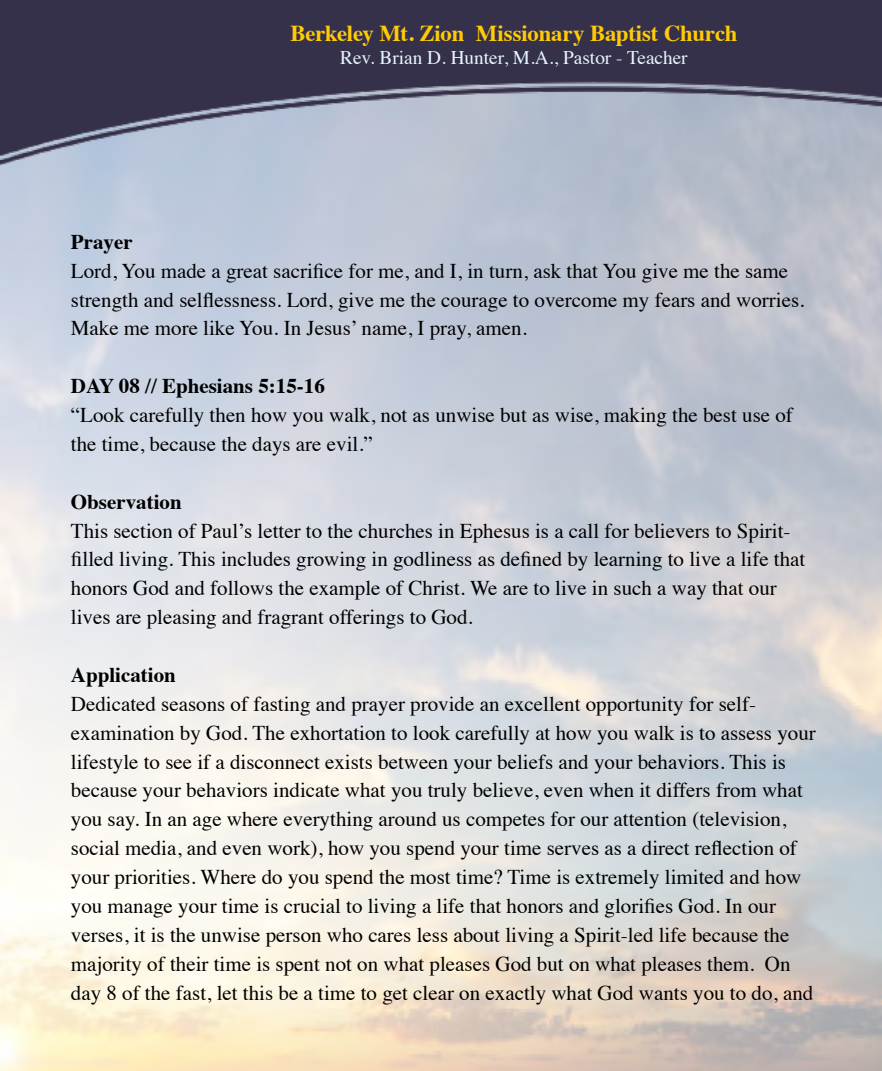
<style>
.page{position:relative;width:882px;height:1071px;background:#fff}
.page>*{position:absolute;margin:0;border:0;box-sizing:border-box;transform-origin:0 0}
.t1{font:700 22.75px "Times";letter-spacing:-.01em;color:#ffcb05}
.Bio_Text{font:21px/28.9px "Times";color:#000}
.Bio_Text-2{font:700 21px "Times";color:#000}
.t2{font:19.25px "Times";color:#e7f6fd}
</style>
<div class="page">
<img style="left:0;top:0;width:882px;height:170px">
<p class="t1" style="left:290px;top:11px;width:449px">Berkeley Mt. Zion Missionary Baptist Church</p>
<p class="t2" style="left:340px;top:39px;width:349px">Rev. Brian D. Hunter, M.A., Pastor - Teacher</p>
<p class="Bio_Text-2" style="left:71px;top:222px;width:63px">Prayer</p>
<p class="Bio_Text" style="left:71px;top:254px;width:735px">Lord, You made a great sacrifice for me, and I, in turn, ask that You give me the same strength and selflessness. Lord, give me the courage to overcome my fears and worries.<br>Make me more like You. In Jesus’ name, I pray, amen.</p>
<p class="Bio_Text-2" style="left:71px;top:366px;width:255px">DAY 08 // Ephesians 5:15-16</p>
<p class="Bio_Text" style="left:71px;top:399px;width:724px">“Look carefully then how you walk, not as unwise but as wise, making the best use of the time, because the days are evil.”</p>
<p class="Bio_Text-2" style="left:71px;top:481px;width:112px">Observation</p>
<p class="Bio_Text" style="left:71px;top:514px;width:736px">This section of Paul’s letter to the churches in Ephesus is a call for believers to Spirit&shy;filled living. This includes growing in godliness as defined by learning to live a life that honors God and follows the example of Christ. We are to live in such a way that our lives are pleasing and fragrant offerings to God.</p>
<p class="Bio_Text-2" style="left:71px;top:655px;width:107px">Application</p>
<p class="Bio_Text" style="left:71px;top:687px;width:747px">Dedicated seasons of fasting and prayer provide an excellent opportunity for self&shy;examination by God. The exhortation to look carefully at how you walk is to assess your lifestyle to see if a disconnect exists between your beliefs and your behaviors. This is because your behaviors indicate what you truly believe, even when it differs from what you say. In an age where everything around us competes for our attention (television, social media, and even work), how you spend your time serves as a direct reflection of your priorities. Where do you spend the most time? Time is extremely limited and how you manage your time is crucial to living a life that honors and glorifies God. In our verses, it is the unwise person who cares less about living a Spirit-led life because the majority of their time is spent not on what pleases God but on what pleases them. On day 8 of the fast, let this be a time to get clear on exactly what God wants you to do, and</p>
</div>
